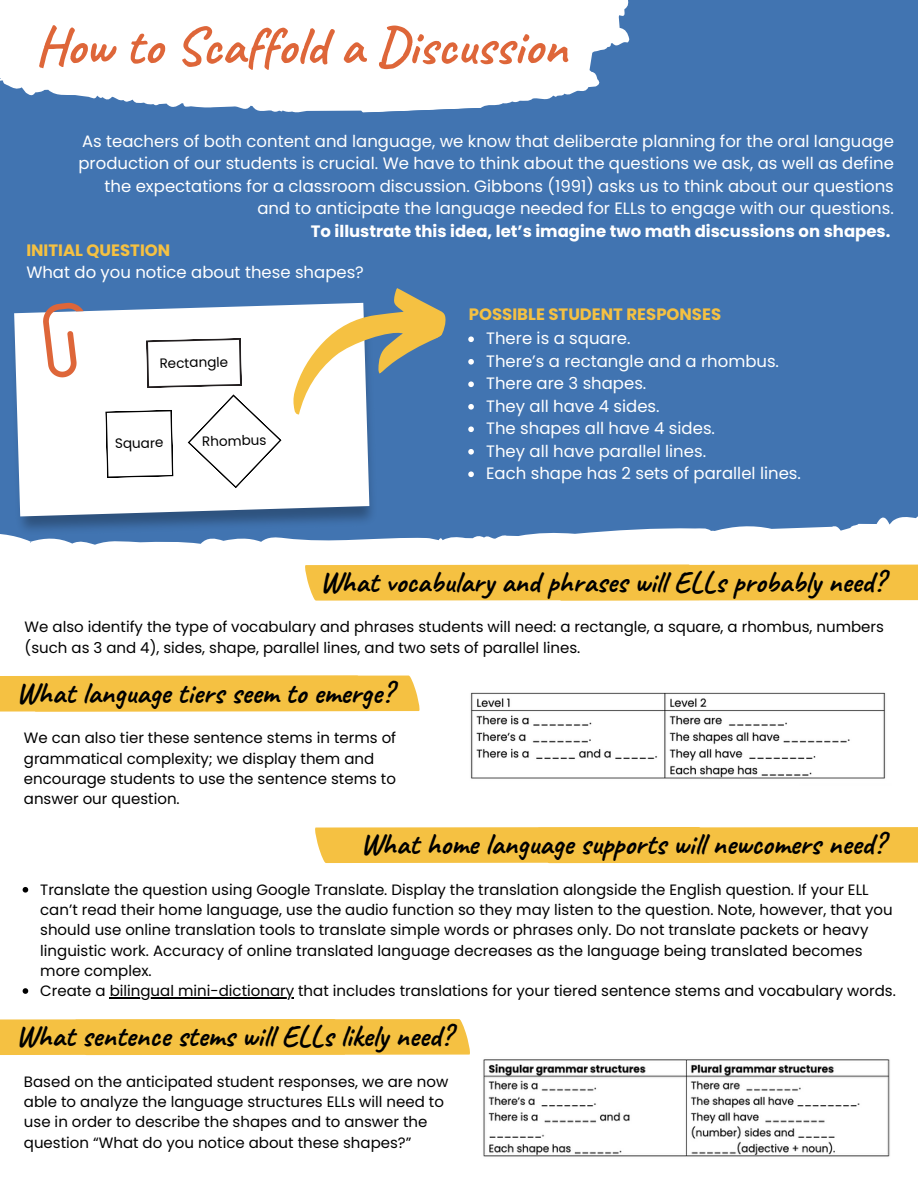
<style>
.page{position:relative;width:918px;height:1188px;background:#4174b1}
.page>*{position:absolute;margin:0;border:0;box-sizing:border-box;transform-origin:0 0}
.t1{font:700 53.25px "Caveat";color:#de6639}
.t2{font:700 29.7px "Caveat";color:#000}
.t3{font:16.5px/22.5px "Poppins";color:#fff;text-align:right}
.t4{font:700 16.5px "Poppins";color:#fff}
.t5{font:700 16.5px "Poppins";color:#f5c142}
.t6{font:15px/20.2px "Poppins";color:#000}
.t7{font:13.5px "Poppins";color:#000}
</style>
<div class="page">
<svg style="left:0;top:477px;width:918px;height:181px;fill:#fff"></svg>
<div style="left:0;top:658px;width:918px;height:530px;background:#fff"></div>
<img style="left:477px;top:1052px;width:421px;height:111px">
<img style="left:465px;top:687px;width:426px;height:99px">
<svg style="left:0;top:0;width:630px;height:113px;fill:#fff"></svg>
<div style="left:315px;top:827px;width:603px;height:36px;background:#f5c142"></div>
<img style="left:0;top:477px;width:417px;height:112px">
<svg style="left:14px;top:310px;width:355px;height:206px;fill:#fff"></svg>
<svg style="left:41px;top:302px;width:50px;height:77px"></svg>
<svg style="left:105px;top:288px;width:349px;height:201px"></svg>
<svg style="left:468px;top:336px;width:6px;height:6px"></svg>
<svg style="left:468px;top:359px;width:6px;height:6px"></svg>
<svg style="left:468px;top:381px;width:6px;height:6px"></svg>
<svg style="left:468px;top:404px;width:6px;height:6px"></svg>
<svg style="left:468px;top:426px;width:6px;height:6px"></svg>
<svg style="left:468px;top:449px;width:6px;height:6px"></svg>
<svg style="left:468px;top:471px;width:6px;height:6px"></svg>
<div style="left:0;top:1019px;width:470px;height:36px;background:#f5c142"></div>
<div style="left:305px;top:565px;width:613px;height:36px;background:#f5c142"></div>
<div style="left:0;top:676px;width:420px;height:36px;background:#f5c142"></div>
<svg style="left:23px;top:887px;width:5px;height:6px"></svg>
<svg style="left:23px;top:988px;width:5px;height:6px"></svg>
<hr style="left:110px;top:997px;width:184px;height:1px;background:#000">
<h1 class="t1" style="left:35px;top:12px;width:533px">How to Scaffold a Discussion</h1>
<p class="t3" style="left:79px;top:130px;width:817px">As teachers of both content and language, we know that deliberate planning for the oral language production of our students is crucial. We have to think about the questions we ask, as well as define the expectations for a classroom discussion. Gibbons (1991) asks us to think about our questions and to anticipate the language needed for ELLs to engage with our questions.</p>
<p class="t4" style="left:311px;top:219px;width:581px">To illustrate this idea, let’s imagine two math discussions on shapes.</p>
<p class="t5" style="left:26px;top:238px;width:145px">INITIAL QUESTION</p>
<p class="t3" style="left:26px;top:261px;width:339px">What do you notice about these shapes?</p>
<p class="t7" style="left:159px;top:354px;width:70px;rotate:-1deg">Rectangle</p>
<p class="t7" style="left:115px;top:434px;width:50px;rotate:-1deg">Square</p>
<p class="t7" style="left:202px;top:432px;width:66px;rotate:-1deg">Rhombus</p>
<p class="t5" style="left:469px;top:303px;width:254px">POSSIBLE STUDENT RESPONSES</p>
<p class="t3" style="left:486px;top:327px;width:316px;text-align:left">There is a square.<br>There’s a rectangle and a rhombus.<br>There are 3 shapes.<br>They all have 4 sides.<br>The shapes all have 4 sides.<br>They all have parallel lines.<br>Each shape has 2 sets of parallel lines.</p>
<h2 class="t2" style="left:320px;top:563px;width:566px">What vocabulary and phrases will ELLs probably need?</h2>
<p class="t6" style="left:25px;top:617px;width:861px">We also identify the type of vocabulary and phrases students will need: a rectangle, a square, a rhombus, numbers (such as 3 and 4), sides, shape, parallel lines, and two sets of parallel lines.</p>
<h2 class="t2" style="left:16px;top:674px;width:378px">What language tiers seem to emerge?</h2>
<p class="t6" style="left:24px;top:728px;width:374px">We can also tier these sentence stems in terms of grammatical complexity; we display them and encourage students to use the sentence stems to answer our question.</p>
<h2 class="t2" style="left:360px;top:826px;width:526px">What home language supports will newcomers need?</h2>
<p class="t6" style="left:40px;top:879px;width:857px">Translate the question using Google Translate. Display the translation alongside the English question. If your ELL can’t read their home language, use the audio function so they may listen to the question. Note, however, that you should use online translation tools to translate simple words or phrases only. Do not translate packets or heavy linguistic work. Accuracy of online translated language decreases as the language being translated becomes more complex.<br>Create a bilingual mini-dictionary that includes translations for your tiered sentence stems and vocabulary words.</p>
<h2 class="t2" style="left:16px;top:1018px;width:437px">What sentence stems will ELLs likely need?</h2>
<p class="t6" style="left:24px;top:1071px;width:426px">Based on the anticipated student responses, we are now able to analyze the language structures ELLs will need to use in order to describe the shapes and to answer the question “What do you notice about these shapes?”</p>
</div>
